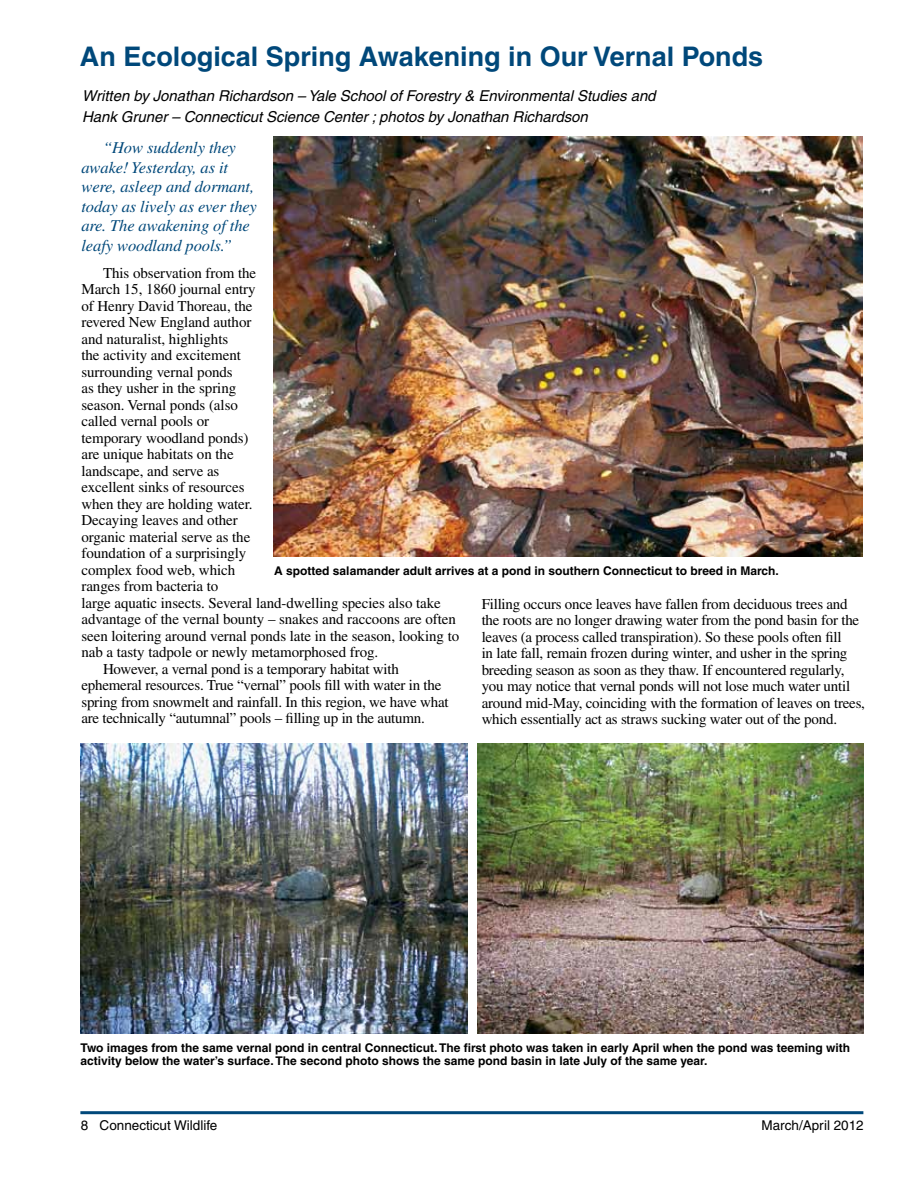
<style>
.page{position:relative;width:918px;height:1188px;background:#fff}
.page>*{position:absolute;margin:0;border:0;box-sizing:border-box;transform-origin:0 0}
.t1{font:700 27px "Helvetica";color:#00487a}
.t2{font:italic 16.5px/19.5px "Times";letter-spacing:-.005em;color:#00487a}
.t3{font:15px/16.5px "Times";letter-spacing:-.015em;color:#000}
.t4{font:italic 15px/21px "Helvetica";letter-spacing:-.005em;color:#000}
.t5{font:13.5px "Helvetica";color:#000}
.t6{font:700 12px/13.5px "Helvetica";color:#000}
</style>
<div class="page">
<hr style="left:80px;top:1111px;width:783px;height:3px;background:#00487a">
<img style="left:81px;top:743px;width:386px;height:290px">
<img style="left:477px;top:744px;width:387px;height:290px">
<img style="left:274px;top:136px;width:589px;height:420px">
<h1 class="t1" style="left:80px;top:40px;width:685px">An Ecological Spring Awakening in Our Vernal Ponds</h1>
<p class="t4" style="left:82px;top:85px;width:575px">Written by Jonathan Richardson – Yale School of Forestry &amp; Environmental Studies and<br>Hank Gruner – Connecticut Science Center ; photos by Jonathan Richardson</p>
<p class="t2" style="left:81px;top:138px;width:177px;text-indent:22px">“How suddenly they awake! Yesterday, as it were, asleep and dormant, today as lively as ever they are. The awakening of the leafy woodland pools.”</p>
<p class="t3" style="left:103px;top:265px;width:155px">This observation from the</p>
<p class="t3" style="left:81px;top:281px;width:176px">March 15, 1860 journal entry</p>
<p class="t3" style="left:81px;top:298px;width:173px">of Henry David Thoreau, the</p>
<p class="t3" style="left:81px;top:314px;width:172px">revered New England author</p>
<p class="t3" style="left:81px;top:331px;width:148px">and naturalist, highlights</p>
<p class="t3" style="left:81px;top:347px;width:161px">the activity and excitement</p>
<p class="t3" style="left:81px;top:364px;width:153px">surrounding vernal ponds</p>
<p class="t3" style="left:81px;top:380px;width:156px">as they usher in the spring</p>
<p class="t3" style="left:81px;top:397px;width:158px">season. Vernal ponds (also</p>
<p class="t3" style="left:81px;top:413px;width:129px">called vernal pools or</p>
<p class="t3" style="left:81px;top:430px;width:169px">temporary woodland ponds)</p>
<p class="t3" style="left:81px;top:446px;width:154px">are unique habitats on the</p>
<p class="t3" style="left:81px;top:463px;width:140px">landscape, and serve as</p>
<p class="t3" style="left:81px;top:479px;width:165px">excellent sinks of resources</p>
<p class="t3" style="left:81px;top:496px;width:173px">when they are holding water.</p>
<p class="t3" style="left:81px;top:512px;width:158px">Decaying leaves and other</p>
<p class="t3" style="left:81px;top:529px;width:170px">organic material serve as the</p>
<p class="t3" style="left:81px;top:545px;width:167px">foundation of a surprisingly</p>
<p class="t3" style="left:81px;top:562px;width:155px">complex food web, which</p>
<p class="t3" style="left:81px;top:578px;width:139px">ranges from bacteria to</p>
<p class="t3" style="left:81px;top:595px;width:361px">large aquatic insects. Several land-dwelling species also take</p>
<p class="t3" style="left:81px;top:611px;width:376px">advantage of the vernal bounty – snakes and raccoons are often</p>
<p class="t3" style="left:81px;top:628px;width:379px">seen loitering around vernal ponds late in the season, looking to</p>
<p class="t3" style="left:81px;top:644px;width:298px">nab a tasty tadpole or newly metamorphosed frog.</p>
<p class="t3" style="left:103px;top:661px;width:297px">However, a vernal pond is a temporary habitat with</p>
<p class="t3" style="left:81px;top:677px;width:362px">ephemeral resources. True “vernal” pools fill with water in the</p>
<p class="t3" style="left:81px;top:694px;width:369px">spring from snowmelt and rainfall. In this region, we have what</p>
<p class="t3" style="left:81px;top:710px;width:345px">are technically “autumnal” pools – filling up in the autumn.</p>
<p class="t6" style="left:274px;top:564px;width:506px">A spotted salamander adult arrives at a pond in southern Connecticut to breed in March.</p>
<p class="t3" style="left:482px;top:595px;width:385px">Filling occurs once leaves have fallen from deciduous trees and the roots are no longer drawing water from the pond basin for the leaves (a process called transpiration). So these pools often fill<br>in late fall, remain frozen during winter, and usher in the spring breeding season as soon as they thaw. If encountered regularly, you may notice that vernal ponds will not lose much water until around mid-May, coinciding with the formation of leaves on trees, which essentially act as straws sucking water out of the pond.</p>
<p class="t6" style="left:80px;top:1040px;width:771px">Two images from the same vernal pond in central Connecticut. The first photo was taken in early April when the pond was teeming with activity below the water’s surface. The second photo shows the same pond basin in late July of the same year.</p>
<p class="t5" style="left:81px;top:1117px;width:138px">8 Connecticut Wildlife</p>
<p class="t5" style="left:762px;top:1117px;width:104px">March/April 2012</p>
</div>
